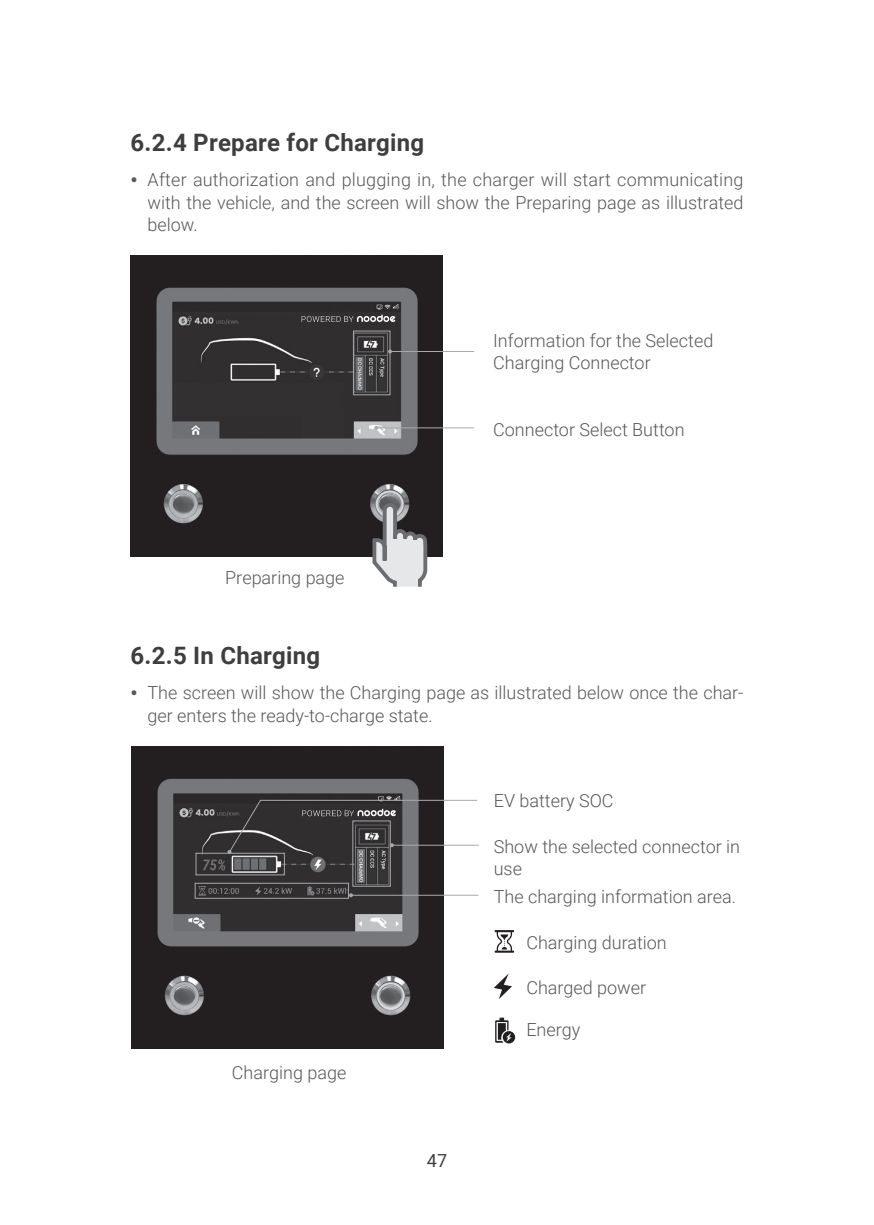
<style>
.page{position:relative;width:874px;height:1225px;background:#fff}
.page>*{position:absolute;margin:0;border:0;box-sizing:border-box;transform-origin:0 0}
.t1{font:700 24px "Roboto";letter-spacing:.01em;color:#3e3e3f}
.t2{font:300 18px/22.4px "Roboto";color:#57585a}
.t3{font:18px "Roboto";color:#3e3e3f}
.s1{font-weight:700;font-size:20px}
</style>
<div class="page">
<img style="left:130px;top:255px;width:312px;height:302px">
<svg style="left:301px;top:314px;width:94px;height:8px"></svg>
<svg style="left:370px;top:501px;width:59px;height:86px;background:#9c9c9d"></svg>
<div style="left:353px;top:330px;width:37px;height:65px;border:1px solid #a8a9ad"></div>
<hr style="left:390px;top:351px;width:84px;height:1px;background:#a8a9ad">
<svg style="left:388px;top:349px;width:4px;height:4px"></svg>
<hr style="left:376px;top:427px;width:98px;height:1px;background:#a8a9ad">
<svg style="left:374px;top:426px;width:4px;height:4px"></svg>
<img style="left:131px;top:746px;width:312px;height:302px">
<hr style="left:351px;top:894px;width:127px;height:1px;background:#a8a9ad">
<svg style="left:349px;top:893px;width:4px;height:4px"></svg>
<div style="left:194px;top:882px;width:155px;height:16px;border:1px solid #a8a9ad"></div>
<div style="left:195px;top:852px;width:90px;height:23px;border:1px solid #a8a9ad"></div>
<div style="left:352px;top:820px;width:38px;height:66px;border:1px solid #a8a9ad"></div>
<svg style="left:227px;top:799px;width:251px;height:55px;background:#5a585a"></svg>
<svg style="left:494px;top:930px;width:20px;height:22px"></svg>
<svg style="left:494px;top:973px;width:18px;height:26px"></svg>
<svg style="left:495px;top:1017px;width:20px;height:26px"></svg>
<h1 class="t1" style="left:130px;top:126px;width:295px">6.2.4 Prepare for Charging</h1>
<p class="t2" style="left:147px;top:167px;width:597px;text-align:justify;text-indent:-17px"><span class="s1">•</span> After authorization and plugging in, the charger will start communicating with the vehicle, and the screen will show the Preparing page as illustrated below.</p>
<p class="t2" style="left:493px;top:329px;width:221px">Information for the Selected<br>Charging Connector</p>
<p class="t2" style="left:225px;top:566px;width:121px">Preparing page</p>
<h1 class="t1" style="left:130px;top:638px;width:191px">6.2.5 In Charging</h1>
<p class="t2" style="left:493px;top:417px;width:193px">Connector Select Button</p>
<p class="t2" style="left:147px;top:680px;width:597px;line-height:23px;text-indent:-17px"><span class="s1">•</span> The screen will show the Charging page as illustrated below once the char&shy;ger enters the ready-to-charge state.</p>
<p class="t2" style="left:493px;top:789px;width:121px">EV battery SOC</p>
<p class="t2" style="left:493px;top:834px;width:248px">Show the selected connector in use</p>
<p class="t2" style="left:493px;top:885px;width:244px">The charging information area.</p>
<p class="t2" style="left:232px;top:1061px;width:116px">Charging page</p>
<p class="t3" style="left:426px;top:1147px;width:22px">47</p>
<p class="t2" style="left:526px;top:931px;width:142px">Charging duration</p>
<p class="t2" style="left:526px;top:975px;width:121px">Charged power</p>
<p class="t2" style="left:526px;top:1018px;width:56px">Energy</p>
</div>
